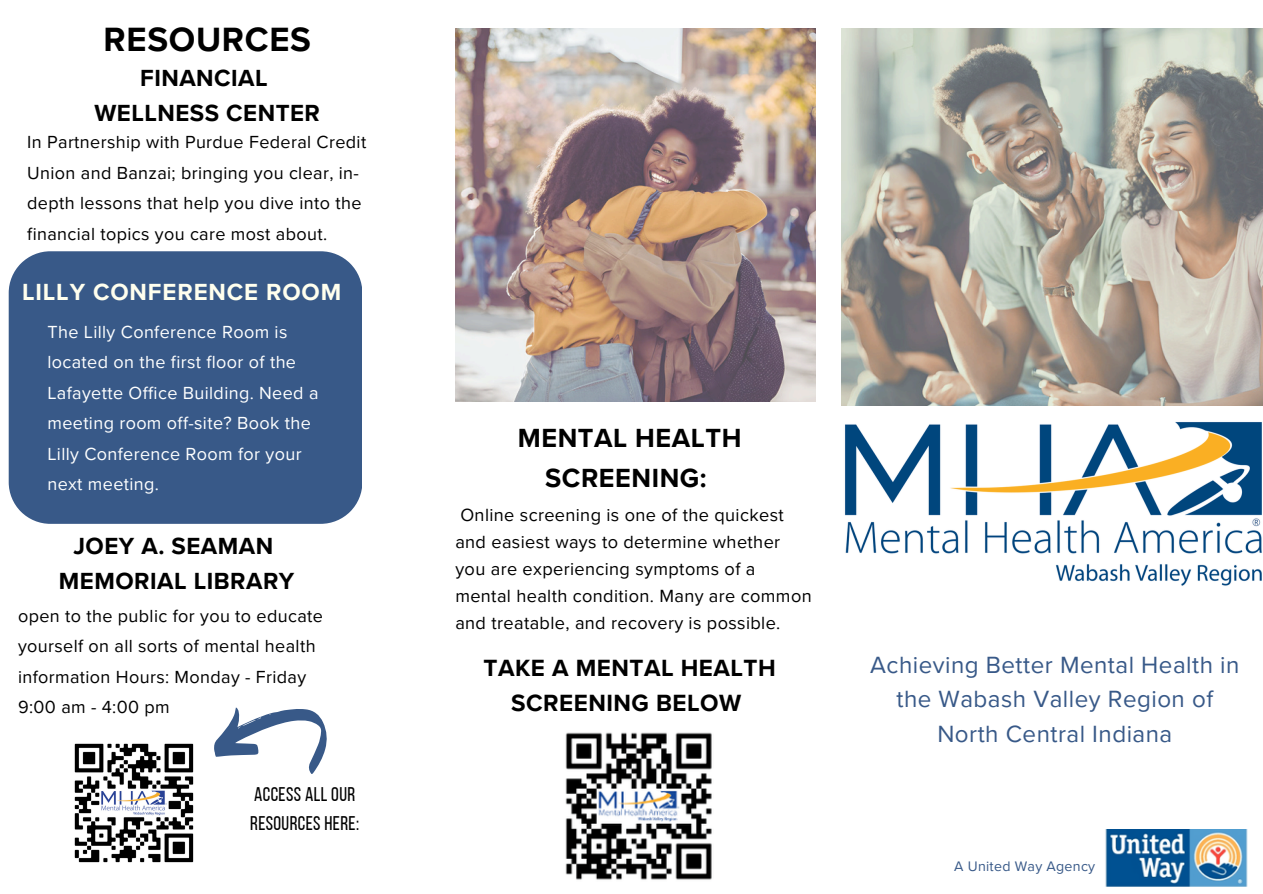
<style>
.page{position:relative;width:1263px;height:894px;background:#fff}
.page>*{position:absolute;margin:0;border:0;box-sizing:border-box;transform-origin:0 0}
.t1{font:700 34.65px "Proxima Nova";letter-spacing:.02em;color:#000}
.t2{font:700 27px/39.3px "Proxima Nova";letter-spacing:.02em;color:#000;text-align:center}
.t3{font:24.15px/34.8px "Proxima Nova";letter-spacing:.02em;color:#385988;text-align:center}
.t4{font:700 24.15px/34.8px "Proxima Nova";letter-spacing:.02em;color:#000;text-align:center}
.t5{font:700 24px/34.8px "Proxima Nova";letter-spacing:.02em;color:#000;text-align:center}
.t6{font:700 24px "Proxima Nova";letter-spacing:.035em;color:#ffe}
.t7{font:19.8px/28.5px "Bebas Neue";letter-spacing:.02em;color:#000}
.t8{font:18.15px/27px "Proxima Nova";letter-spacing:.02em;color:#000}
.t9{font:18px/30.3px "Proxima Nova";letter-spacing:.02em;color:#000}
.t10{font:18px/30.3px "Proxima Nova";letter-spacing:.02em;color:#feffff}
.t11{font:14.25px "Proxima Nova";letter-spacing:.02em;color:#385988}
</style>
<div class="page">
<img style="left:455px;top:29px;width:360px;height:372px">
<img style="left:842px;top:29px;width:421px;height:557px">
<img style="left:1105px;top:829px;width:143px;height:57px">
<img style="left:74px;top:743px;width:120px;height:120px">
<svg style="left:214px;top:707px;width:113px;height:67px"></svg>
<div style="left:9px;top:251px;width:353px;height:272px;background:#385988"></div>
<img style="left:565px;top:732px;width:147px;height:148px">
<p class="t1" style="left:103px;top:19px;width:209px">RESOURCES</p>
<h5 class="t5" style="left:94px;top:61px;width:227px">FINANCIAL<br>WELLNESS CENTER</h5>
<p class="t9" style="left:27px;top:128px;width:341px">In Partnership with Purdue Federal Credit Union and Banzai; bringing you clear, in&shy;depth lessons that help you dive into the financial topics you care most about.</p>
<h2 class="t6" style="left:22px;top:277px;width:321px">LILLY CONFERENCE ROOM</h2>
<h6 class="t10" style="left:47px;top:317px;width:273px">The Lilly Conference Room is located on the first floor of the<br>Lafayette Office Building. Need a meeting room off-site? Book the<br>Lilly Conference Room for your next meeting.</h6>
<p class="t5" style="left:59px;top:529px;width:237px">JOEY A. SEAMAN<br>MEMORIAL LIBRARY</p>
<h6 class="t9" style="left:18px;top:601px;width:306px">open to the public for you to educate yourself on all sorts of mental health information Hours: Monday - Friday<br>9:00 am - 4:00 pm</h6>
<h3 class="t7" style="left:250px;top:782px;width:110px">ACCESS ALL OUR<br>RESOURCES HERE:</h3>
<p class="t2" style="left:518px;top:419px;width:225px">MENTAL HEALTH<br>SCREENING:</p>
<p class="t8" style="left:455px;top:501px;width:358px">Online screening is one of the quickest and easiest ways to determine whether you are experiencing symptoms of a mental health condition. Many are common and treatable, and recovery is possible.</p>
<p class="t4" style="left:484px;top:651px;width:294px">TAKE A MENTAL HEALTH<br>SCREENING BELOW</p>
<h3 class="t3" style="left:870px;top:647px;width:371px">Achieving Better Mental Health in the Wabash Valley Region of<br>North Central Indiana</h3>
<h3 class="t11" style="left:954px;top:857px;width:143px">A United Way Agency</h3>
</div>
